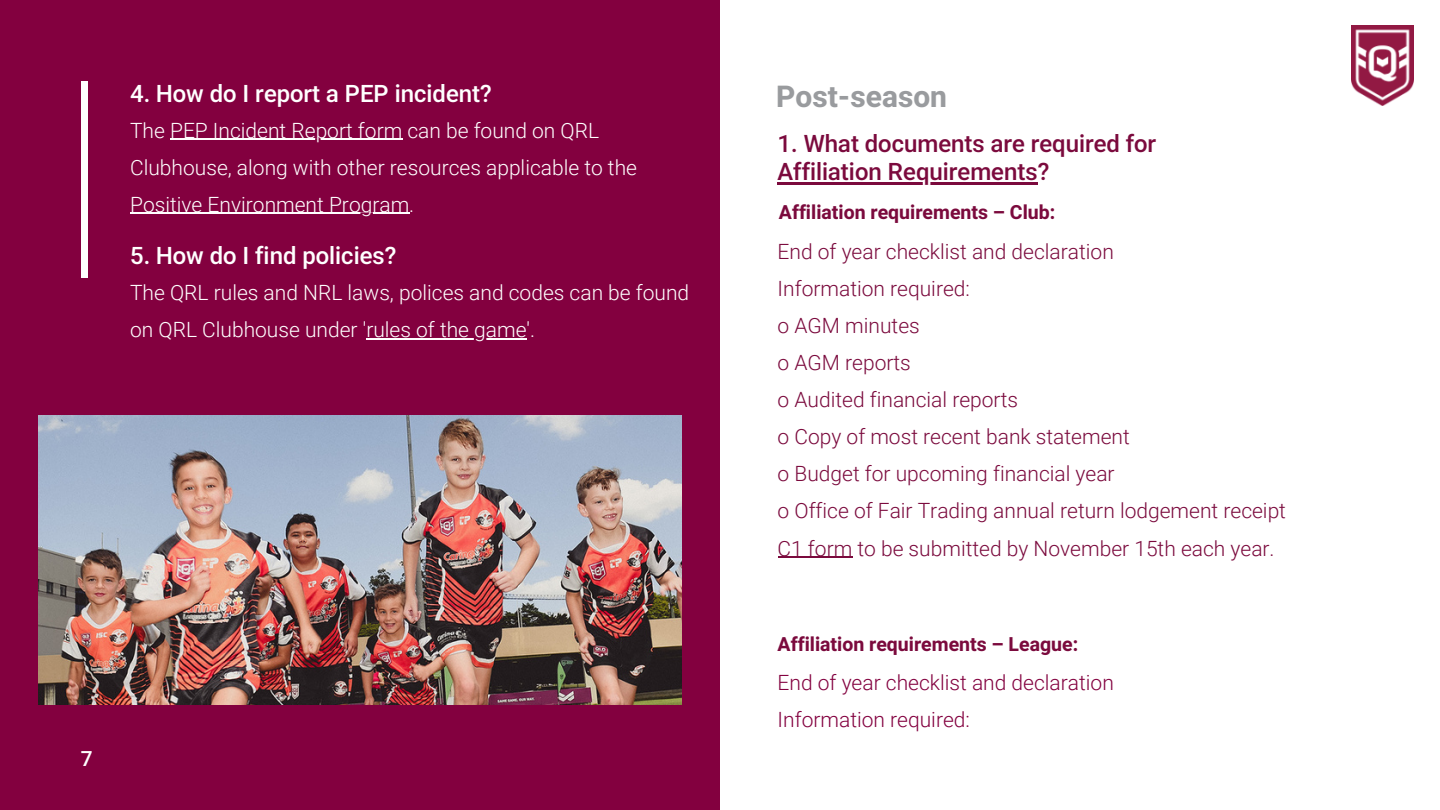
<style>
.page{position:relative;width:1440px;height:810px;background:#fff}
.page>*{position:absolute;margin:0;border:0;box-sizing:border-box;transform-origin:0 0}
.t1{font:700 30px "RL2";color:#999b9e}
.t2{font:500 24px/28.2px "RL2";color:#7b0a3d}
.t3{font:500 24px "RL2";color:#fff}
.t4{font:300 21px/37.2px "Roboto";color:#7b0a3d}
.t5{font:300 21px/37.2px "Roboto";color:#fff}
.t6{font:300 21px/37.2px "Roboto";color:#83003f}
.t7{font:500 21px "RL2";color:#fefefe}
.t8{font:700 19.5px "RL2";color:#7b0a3d}
</style>
<div class="page">
<div style="left:0;top:0;width:720px;height:810px;background:#83003f"></div>
<div style="left:81px;top:81px;width:7px;height:196px;background:#fff"></div>
<img style="left:39px;top:416px;width:642px;height:289px">
<hr style="left:170px;top:139px;width:232px;height:1px;background:#fff">
<hr style="left:130px;top:213px;width:279px;height:1px;background:#fff">
<hr style="left:366px;top:338px;width:161px;height:1px;background:#fff">
<hr style="left:778px;top:557px;width:74px;height:1px;background:#7b0a3d">
<hr style="left:778px;top:182px;width:260px;height:2px;background:#7b0a3d">
<img style="left:1352px;top:26px;width:62px;height:80px">
<p class="t3" style="left:130px;top:77px;width:363px">4. How do I report a PEP incident?</p>
<p class="t5" style="left:130px;top:112px;width:508px">The PEP Incident Report form can be found on QRL<br>Clubhouse, along with other resources applicable to the<br>Positive Environment Program.</p>
<p class="t3" style="left:130px;top:239px;width:268px">5. How do I find policies?</p>
<p class="t5" style="left:130px;top:274px;width:561px">The QRL rules and NRL laws, polices and codes can be found on QRL Clubhouse under 'rules of the game'.</p>
<p class="t7" style="left:81px;top:744px;width:13px">7</p>
<h1 class="t1" style="left:776px;top:76px;width:172px">Post-season</h1>
<p class="t2" style="left:778px;top:130px;width:380px">1. What documents are required for<br>Affiliation Requirements?</p>
<p class="t8" style="left:779px;top:199px;width:278px">Affiliation requirements – Club:</p>
<p class="t4" style="left:778px;top:233px;width:510px">End of year checklist and declaration<br>Information required:<br>o AGM minutes<br>o AGM reports<br>o Audited financial reports<br>o Copy of most recent bank statement<br>o Budget for upcoming financial year<br>o Office of Fair Trading annual return lodgement receipt<br>C1 form to be submitted by November 15th each year.</p>
<p class="t8" style="left:778px;top:631px;width:302px">Affiliation requirements – League:</p>
<p class="t6" style="left:778px;top:664px;width:338px">End of year checklist and declaration<br>Information required:</p>
</div>
